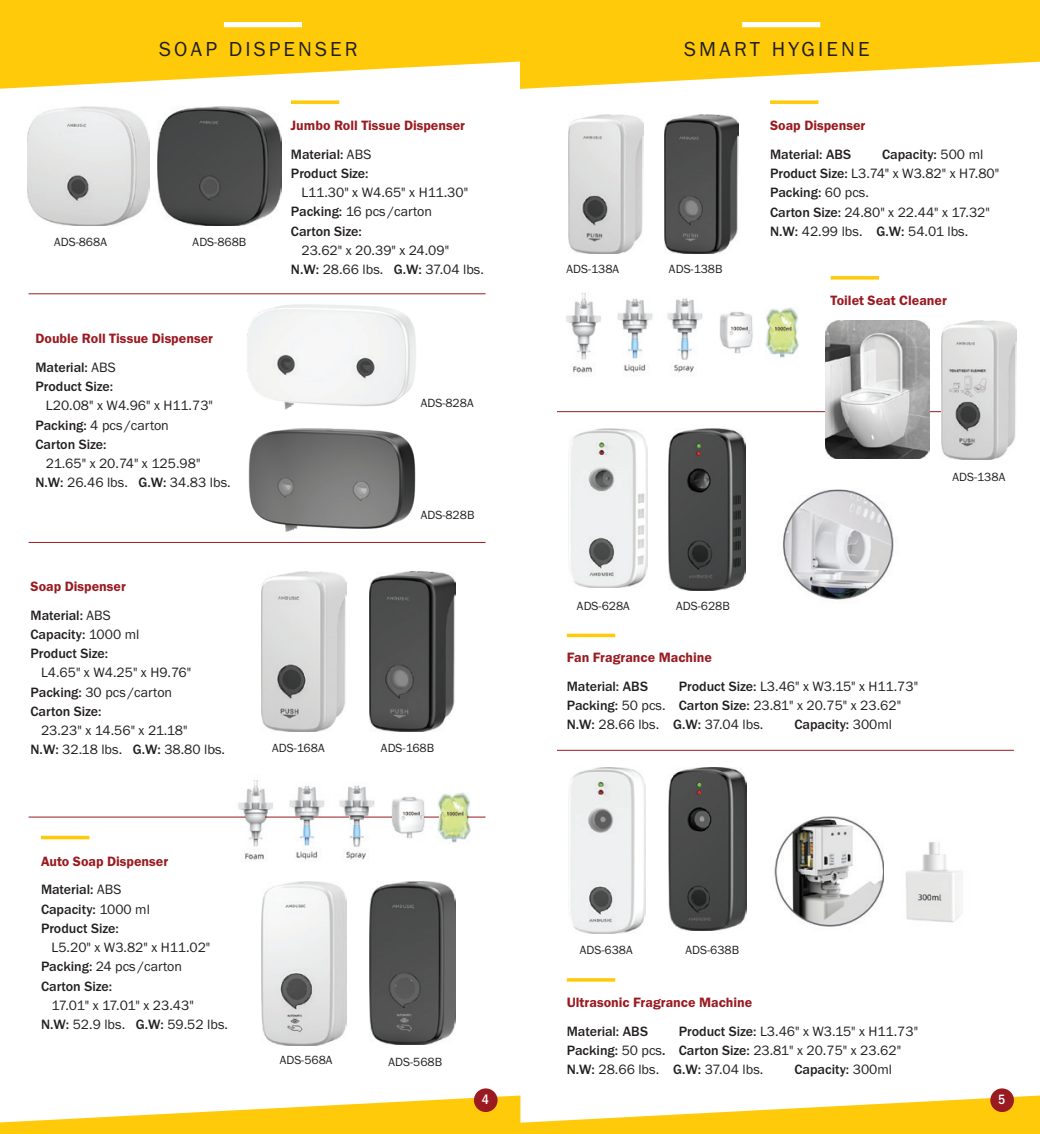
<style>
.page{position:relative;width:1040px;height:1134px;background:#fff}
.page>*{position:absolute;margin:0;border:0;box-sizing:border-box;transform-origin:0 0}
.t1{font:21px "Franklin Gothic FS";letter-spacing:.15em;color:#231f20}
.t2{font:14px/19.2px "Franklin Gothic FS";color:#231f20}
.t3{font:600 14px/28.7px "Franklin Gothic FS";color:#991b21}
.t4{font:500 14px/19.2px "Franklin Gothic FS";color:#231f20}
.t5{font:500 condensed 14px "Franklin Gothic FS";color:#fff}
.t6{font:12.25px "Franklin Gothic FS";color:#231f20}
.s1{font-weight:500;color:#231f20}
.s2{font-weight:400;color:#231f20}
.s3{font-weight:500}
.s4{font-weight:400}
</style>
<div class="page">
<svg style="left:770px;top:100px;width:48px;height:4px"></svg>
<svg style="left:830px;top:276px;width:49px;height:4px"></svg>
<hr style="left:567px;top:634px;width:48px;height:3px;background:#feca0a">
<svg style="left:567px;top:978px;width:48px;height:4px"></svg>
<hr style="left:557px;top:411px;width:456px;height:1px;background:#991b21">
<hr style="left:557px;top:750px;width:456px;height:1px;background:#991b21">
<div style="left:990px;top:1088px;width:23px;height:24px;background:#991b21;border-radius:50%"></div>
<img style="left:783px;top:489px;width:111px;height:111px">
<img style="left:774px;top:816px;width:110px;height:111px">
<img style="left:906px;top:842px;width:57px;height:81px">
<img style="left:566px;top:293px;width:137px;height:80px">
<img style="left:720px;top:312px;width:33px;height:42px">
<img style="left:765px;top:307px;width:34px;height:51px">
<img style="left:569px;top:114px;width:74px;height:139px">
<img style="left:664px;top:114px;width:75px;height:139px">
<img style="left:825px;top:321px;width:104px;height:138px">
<img style="left:941px;top:321px;width:75px;height:139px">
<img style="left:569px;top:428px;width:78px;height:159px">
<img style="left:668px;top:428px;width:77px;height:162px">
<img style="left:570px;top:768px;width:75px;height:166px">
<img style="left:668px;top:768px;width:78px;height:163px">
<img style="left:218px;top:294px;width:223px;height:116px">
<img style="left:210px;top:428px;width:223px;height:114px">
<svg style="left:0;top:0;width:1040px;height:89px"></svg>
<div style="left:224px;top:22px;width:78px;height:5px;background:#fff"></div>
<svg style="left:291px;top:100px;width:48px;height:4px"></svg>
<hr style="left:41px;top:836px;width:48px;height:3px;background:#feca0a">
<hr style="left:29px;top:293px;width:456px;height:1px;background:#991b21">
<hr style="left:29px;top:542px;width:456px;height:1px;background:#991b21">
<hr style="left:29px;top:817px;width:456px;height:1px;background:#991b21">
<svg style="left:0;top:1096px;width:1040px;height:38px"></svg>
<div style="left:474px;top:1088px;width:23px;height:24px;background:#991b21;border-radius:50%"></div>
<div style="left:418px;top:394px;width:58px;height:16px;background:#fff"></div>
<div style="left:418px;top:506px;width:59px;height:16px;background:#fff"></div>
<img style="left:28px;top:106px;width:121px;height:120px">
<img style="left:157px;top:106px;width:124px;height:120px">
<img style="left:261px;top:571px;width:86px;height:143px">
<img style="left:370px;top:571px;width:85px;height:160px">
<img style="left:261px;top:881px;width:86px;height:165px">
<img style="left:370px;top:881px;width:85px;height:164px">
<img style="left:214px;top:714px;width:174px;height:146px">
<img style="left:387px;top:793px;width:45px;height:47px">
<img style="left:432px;top:792px;width:54px;height:51px">
<p class="t6" style="left:54px;top:235px;width:55px">ADS-868A</p>
<h1 class="t1" style="left:159px;top:37px;width:200px">SOAP DISPENSER</h1>
<p class="t6" style="left:193px;top:235px;width:55px">ADS-868B</p>
<p class="t3" style="left:291px;top:111px;width:176px">Jumbo Roll Tissue Dispenser<br><span class="s1">Material:</span> <span class="s2">ABS</span></p>
<p class="t4" style="left:291px;top:164px;width:79px">Product Size:</p>
<p class="t2" style="left:291px;top:183px;width:179px;text-indent:10px">L11.30" x W4.65" x H11.30"<br><span class="s3">Packing:</span> 16 pcs / carton<br><span class="s3">Carton Size:</span></p>
<p class="t2" style="left:291px;top:241px;width:194px;text-indent:10px">23.62" x 20.39" x 24.09"<br><span class="s3">N.W:</span> 28.66 lbs. <span class="s3">G.W:</span> 37.04 lbs.</p>
<p class="t3" style="left:35px;top:324px;width:179px">Double Roll Tissue Dispenser<br><span class="s1">Material:</span> <span class="s2">ABS</span></p>
<p class="t4" style="left:35px;top:377px;width:79px">Product Size:</p>
<p class="t2" style="left:35px;top:396px;width:179px;text-indent:10px">L20.08" x W4.96" x H11.73"<br><span class="s3">Packing:</span> 4 pcs / carton<br><span class="s3">Carton Size:</span></p>
<p class="t2" style="left:35px;top:454px;width:197px;text-indent:10px">21.65" x 20.74" x 125.98"<br><span class="s3">N.W:</span> 26.46 lbs. <span class="s3">G.W:</span> 34.83 lbs.</p>
<p class="t3" style="left:31px;top:572px;width:97px">Soap Dispenser<br><span class="s1">Material:</span> <span class="s2">ABS</span></p>
<p class="t4" style="left:31px;top:625px;width:110px">Capacity: <span class="s4">1000 ml<br></span>Product Size:</p>
<p class="t2" style="left:31px;top:663px;width:162px;text-indent:10px">L4.65" x W4.25" x H9.76"<br><span class="s3">Packing:</span> 30 pcs / carton<br><span class="s3">Carton Size:</span></p>
<p class="t2" style="left:31px;top:721px;width:196px;text-indent:10px">23.23" x 14.56" x 21.18"<br><span class="s3">N.W:</span> 32.18 lbs. <span class="s3">G.W:</span> 38.80 lbs.</p>
<p class="t3" style="left:41px;top:847px;width:129px">Auto Soap Dispenser<br><span class="s1">Material:</span> <span class="s2">ABS</span></p>
<p class="t4" style="left:41px;top:900px;width:110px">Capacity: <span class="s4">1000 ml<br></span>Product Size:</p>
<p class="t2" style="left:41px;top:938px;width:171px;text-indent:10px">L5.20" x W3.82" x H11.02"<br><span class="s3">Packing:</span> 24 pcs / carton<br><span class="s3">Carton Size:</span></p>
<p class="t2" style="left:41px;top:996px;width:188px;text-indent:10px">17.01" x 17.01" x 23.43"<br><span class="s3">N.W:</span> 52.9 lbs. <span class="s3">G.W:</span> 59.52 lbs.</p>
<p class="t6" style="left:272px;top:741px;width:54px">ADS-168A</p>
<p class="t6" style="left:280px;top:1053px;width:55px">ADS-568A</p>
<p class="t6" style="left:421px;top:396px;width:55px">ADS-828A</p>
<p class="t6" style="left:421px;top:508px;width:55px">ADS-828B</p>
<p class="t6" style="left:381px;top:741px;width:55px">ADS-168B</p>
<p class="t6" style="left:388px;top:1055px;width:55px">ADS-568B</p>
<p class="t5" style="left:482px;top:1091px;width:9px">4</p>
<h1 class="t1" style="left:684px;top:37px;width:187px">SMART HYGIENE</h1>
<p class="t6" style="left:566px;top:262px;width:54px">ADS-138A</p>
<p class="t6" style="left:669px;top:262px;width:55px">ADS-138B</p>
<p class="t3" style="left:770px;top:111px;width:97px">Soap Dispenser</p>
<p class="t4" style="left:770px;top:145px;width:83px">Material: ABS</p>
<p class="t2" style="left:770px;top:145px;width:231px;text-indent:112px"><span class="s3">Capacity:</span> 500 ml<br><span class="s3">Product Size:</span> L3.74" x W3.82" x H7.80"<br><span class="s3">Packing:</span> 60 pcs.<br><span class="s3">Carton Size:</span> 24.80" x 22.44" x 17.32"<br><span class="s3">N.W:</span> 42.99 lbs. <span class="s3">G.W:</span> 54.01 lbs.</p>
<p class="t3" style="left:830px;top:286px;width:118px">Toilet Seat Cleaner</p>
<p class="t6" style="left:577px;top:599px;width:55px">ADS-628A</p>
<p class="t6" style="left:676px;top:599px;width:55px">ADS-628B</p>
<p class="t6" style="left:952px;top:470px;width:54px">ADS-138A</p>
<p class="t3" style="left:567px;top:643px;width:147px">Fan Fragrance Machine</p>
<p class="t4" style="left:567px;top:677px;width:83px">Material: ABS</p>
<p class="t2" style="left:567px;top:677px;width:353px;text-indent:112px"><span class="s3">Product Size:</span> L3.46" x W3.15" x H11.73"<br><span class="s3">Packing:</span> 50 pcs. <span class="s3">Carton Size:</span> 23.81" x 20.75" x 23.62"<br><span class="s3">N.W:</span> 28.66 lbs. <span class="s3">G.W:</span> 37.04 lbs.</p>
<p class="t4" style="left:794px;top:715px;width:99px">Capacity: <span class="s4">300ml</span></p>
<p class="t6" style="left:580px;top:943px;width:55px">ADS-638A</p>
<p class="t6" style="left:685px;top:943px;width:55px">ADS-638B</p>
<p class="t3" style="left:567px;top:988px;width:187px">Ultrasonic Fragrance Machine</p>
<p class="t4" style="left:567px;top:1021px;width:83px">Material: ABS</p>
<p class="t2" style="left:567px;top:1021px;width:353px;text-indent:112px"><span class="s3">Product Size:</span> L3.46" x W3.15" x H11.73"<br><span class="s3">Packing:</span> 50 pcs<span class="s3">. Carton Size:</span> 23.81" x 20.75" x 23.62"<br><span class="s3">N.W:</span> 28.66 lbs. <span class="s3">G.W:</span> 37.04 lbs.</p>
<p class="t4" style="left:794px;top:1060px;width:99px">Capacity: <span class="s4">300ml</span></p>
<p class="t5" style="left:998px;top:1091px;width:9px">5</p>
</div>
